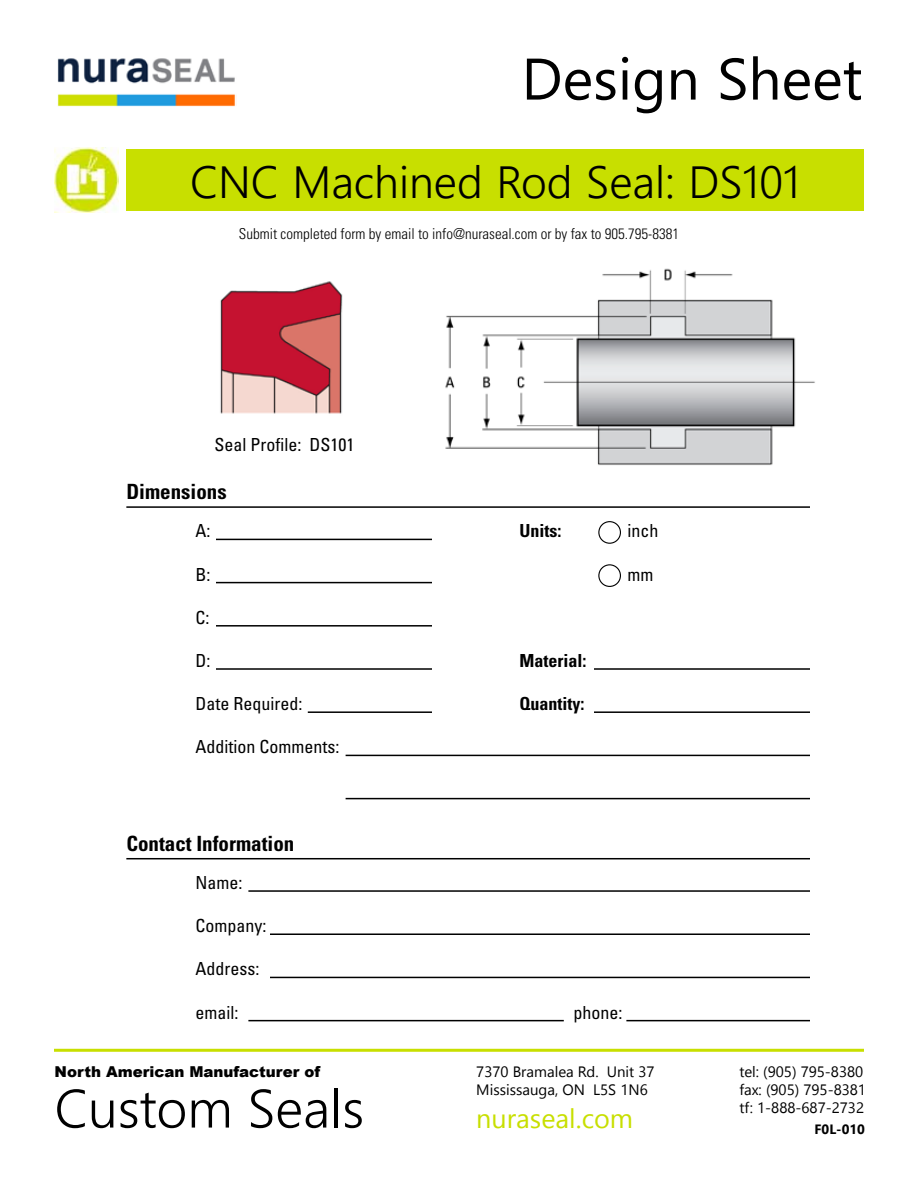
<style>
.page{position:relative;width:918px;height:1188px;background:#fff}
.page>*{position:absolute;margin:0;border:0;box-sizing:border-box;transform-origin:0 0}
.t1{font:58.5px "Nirmala UI";color:#000}
.t2{font:300 54px "Nirmala UI";color:#000}
.t3{font:300 45px "Nirmala UI";color:#000}
.t4{font:27px "Nirmala UI";color:#c8df00}
.t5{font:700 condensed 21px "Univers LT Std";color:#000}
.t6{font:condensed 18px "Univers LT Std";color:#000}
.t7{font:700 condensed 18px "Univers LT Std";color:#000}
.t8{font:15px/18px "Nirmala UI";color:#000}
.t9{font:300 condensed 15px "Univers LT Std";color:#000}
.t10{font:900 15px "Arial";color:#000}
.t11{font:700 13.5px "Nirmala UI";color:#000}
</style>
<div class="page">
<div style="left:126px;top:149px;width:738px;height:62px;background:#c8df00"></div>
<img style="left:220px;top:281px;width:123px;height:133px">
<img style="left:445px;top:268px;width:370px;height:197px">
<hr style="left:216px;top:539px;width:216px;height:1px;background:#000">
<hr style="left:346px;top:755px;width:464px;height:1px;background:#000">
<hr style="left:346px;top:798px;width:464px;height:1px;background:#000">
<hr style="left:126px;top:506px;width:684px;height:2px;background:#000">
<hr style="left:54px;top:1049px;width:810px;height:3px;background:#c8df00">
<hr style="left:126px;top:858px;width:684px;height:1px;background:#000">
<hr style="left:248px;top:890px;width:562px;height:2px;background:#000">
<hr style="left:216px;top:582px;width:216px;height:1px;background:#000">
<hr style="left:270px;top:933px;width:540px;height:2px;background:#000">
<hr style="left:216px;top:625px;width:216px;height:2px;background:#000">
<hr style="left:270px;top:977px;width:540px;height:1px;background:#000">
<hr style="left:248px;top:1020px;width:316px;height:1px;background:#000">
<hr style="left:626px;top:1020px;width:184px;height:1px;background:#000">
<hr style="left:216px;top:668px;width:216px;height:2px;background:#000">
<hr style="left:594px;top:668px;width:216px;height:2px;background:#000">
<hr style="left:308px;top:711px;width:124px;height:2px;background:#000">
<hr style="left:594px;top:711px;width:216px;height:2px;background:#000">
<div style="left:598px;top:521px;width:23px;height:23px;border:1px solid #000;border-radius:50%"></div>
<div style="left:598px;top:564px;width:23px;height:23px;border:1px solid #000;border-radius:50%"></div>
<img style="left:57px;top:58px;width:179px;height:49px">
<img style="left:54px;top:148px;width:65px;height:64px">
<h1 class="t1" style="left:522px;top:31px;width:342px">Design Sheet</h1>
<h3 class="t3" style="left:190px;top:146px;width:611px">CNC Machined Rod Seal: DS101</h3>
<p class="t9" style="left:239px;top:224px;width:442px">Submit completed form by email to info@nuraseal.com or by fax to 905.795-8381</p>
<p class="t6" style="left:215px;top:434px;width:141px">Seal Profile: DS101</p>
<p class="t5" style="left:126px;top:479px;width:102px">Dimensions</p>
<p class="t6" style="left:195px;top:520px;width:16px">A:</p>
<p class="t6" style="left:195px;top:563px;width:16px">B:</p>
<p class="t6" style="left:195px;top:606px;width:16px">C:</p>
<p class="t6" style="left:195px;top:649px;width:16px">D:</p>
<p class="t6" style="left:195px;top:692px;width:108px">Date Required:</p>
<p class="t6" style="left:195px;top:736px;width:145px">Addition Comments:</p>
<p class="t5" style="left:126px;top:831px;width:170px">Contact Information</p>
<p class="t7" style="left:519px;top:520px;width:43px">Units:</p>
<p class="t7" style="left:519px;top:649px;width:68px">Material:</p>
<p class="t7" style="left:519px;top:693px;width:66px">Quantity:</p>
<p class="t6" style="left:627px;top:520px;width:32px">inch</p>
<p class="t6" style="left:627px;top:563px;width:27px">mm</p>
<p class="t6" style="left:195px;top:871px;width:48px">Name:</p>
<p class="t6" style="left:195px;top:914px;width:72px">Company:</p>
<p class="t6" style="left:195px;top:958px;width:65px">Address:</p>
<p class="t6" style="left:195px;top:1001px;width:44px">email:</p>
<p class="t6" style="left:573px;top:1001px;width:50px">phone:</p>
<p class="t10" style="left:55px;top:1060px;width:267px">North American Manufacturer of</p>
<h2 class="t2" style="left:55px;top:1065px;width:311px">Custom Seals</h2>
<p class="t8" style="left:476px;top:1062px;width:180px">7370 Bramalea Rd. Unit 37<br>Mississauga, ON L5S 1N6</p>
<p class="t8" style="left:739px;top:1062px;width:128px">tel: (905) 795-8380 fax: (905) 795-8381 tf: 1-888-687-2732</p>
<h3 class="t4" style="left:476px;top:1097px;width:158px">nuraseal.com</h3>
<p class="t11" style="left:815px;top:1118px;width:52px">F0L-010</p>
</div>
